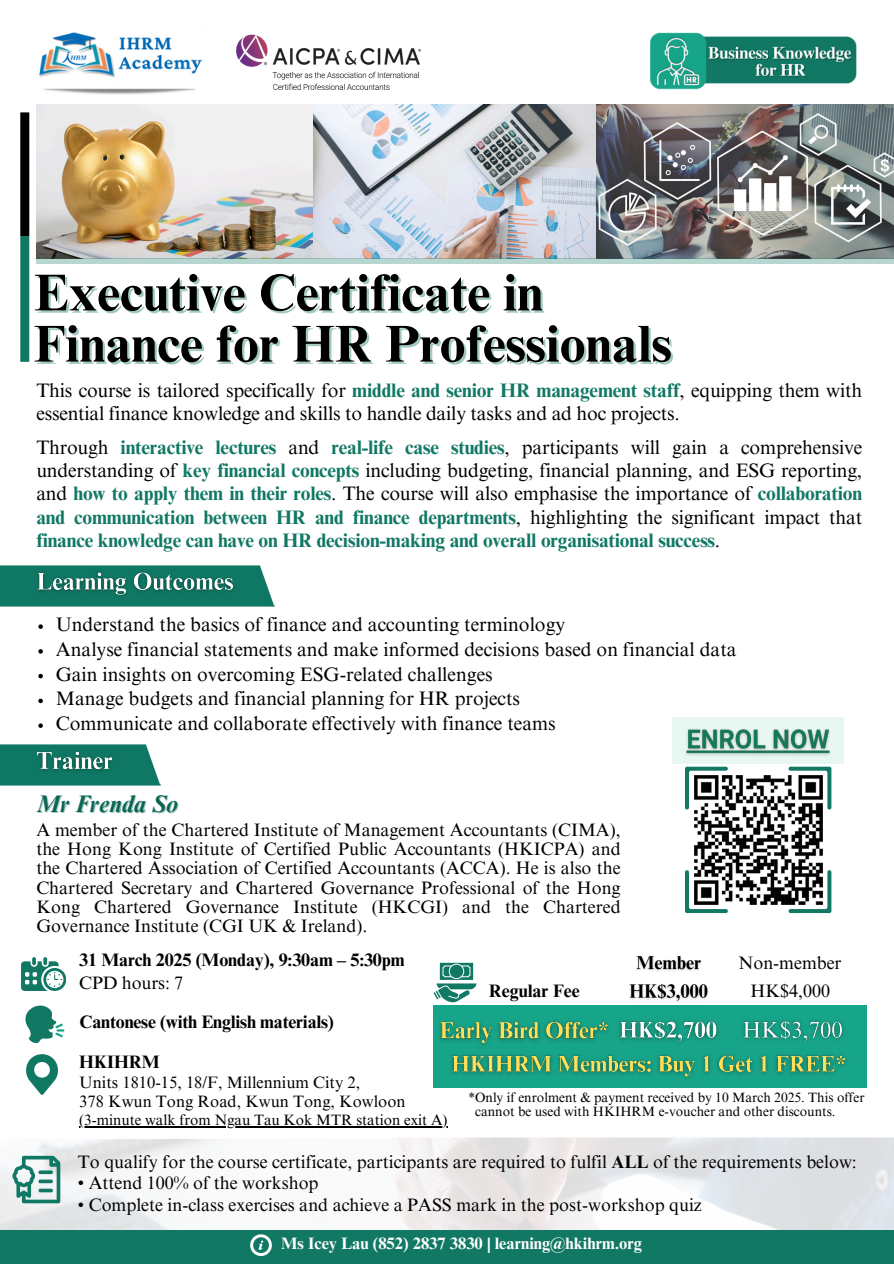
<style>
.page{position:relative;width:894px;height:1264px;background:#fff}
.page>*{position:absolute;margin:0;border:0;box-sizing:border-box;transform-origin:0 0}
.t1{font:700 51.9px "Times NRMT Pro";color:#000}
.t2{font:italic 700 24px "Times NRMT Pro";color:#0c6453}
.t3{font:19.5px/23.2px "Times NRMT Pro";color:#000}
.t4{font:700 19.5px/23.2px "Times NRMT Pro";letter-spacing:-.01em;color:#117864;text-align:justify}
.t5{font:18px/19.2px "Times NRMT Pro";color:#000;text-align:justify}
.t6{font:700 18px "Times NRMT Pro";letter-spacing:-.005em;color:#000}
.t7{font:16.5px "Times NRMT Pro";color:#000}
.t8{font:700 16.5px "Times NRMT Pro";color:#fff}
.t9{font:15px "Times NRMT Pro";color:#000}
.t10{font:13.5px "Times NRMT Pro";color:#000}
.s1{font-weight:700;color:#117864}
.s2{font-weight:400;color:#000}
.s3{font-weight:700}
</style>
<div class="page">
<img style="left:39px;top:32px;width:163px;height:63px">
<img style="left:36px;top:105px;width:857px;height:153px">
<div style="left:36px;top:258px;width:857px;height:6px;background:#b8d6d0"></div>
<img style="left:0;top:565px;width:274px;height:42px">
<div style="left:0;top:1229px;width:893px;height:34px;background:#117864"></div>
<svg style="left:250px;top:1234px;width:21px;height:22px"></svg>
<svg style="left:433px;top:962px;width:43px;height:41px"></svg>
<div style="left:433px;top:1005px;width:433px;height:82px;background:#17a589"></div>
<svg style="left:25px;top:1005px;width:39px;height:38px"></svg>
<svg style="left:21px;top:957px;width:45px;height:33px"></svg>
<svg style="left:26px;top:1054px;width:32px;height:40px"></svg>
<img style="left:650px;top:33px;width:207px;height:57px">
<svg style="left:12px;top:1155px;width:48px;height:48px"></svg>
<img style="left:0;top:744px;width:160px;height:42px">
<div style="left:20px;top:112px;width:9px;height:124px;background:#000"></div>
<div style="left:20px;top:236px;width:9px;height:126px;background:#117864"></div>
<img style="left:236px;top:34px;width:185px;height:55px">
<svg style="left:787px;top:766px;width:44px;height:44px"></svg>
<svg style="left:685px;top:766px;width:43px;height:44px"></svg>
<svg style="left:787px;top:869px;width:44px;height:44px"></svg>
<svg style="left:685px;top:870px;width:43px;height:43px"></svg>
<div style="left:672px;top:717px;width:171px;height:46px;background:#e8f7f2"></div>
<img style="left:686px;top:729px;width:144px;height:27px">
<img style="left:694px;top:776px;width:128px;height:128px">
<svg style="left:38px;top:624px;width:5px;height:5px"></svg>
<svg style="left:38px;top:649px;width:5px;height:4px"></svg>
<svg style="left:38px;top:674px;width:5px;height:4px"></svg>
<svg style="left:38px;top:698px;width:5px;height:5px"></svg>
<svg style="left:38px;top:723px;width:5px;height:5px"></svg>
<img style="left:29px;top:565px;width:211px;height:38px">
<hr style="left:79px;top:1126px;width:368px;height:1px;background:#000">
<img style="left:636px;top:955px;width:66px;height:16px">
<img style="left:439px;top:1021px;width:169px;height:24px">
<img style="left:629px;top:984px;width:80px;height:18px">
<img style="left:619px;top:1021px;width:100px;height:21px">
<img style="left:743px;top:1020px;width:101px;height:22px">
<img style="left:451px;top:1055px;width:395px;height:23px">
<img style="left:29px;top:744px;width:90px;height:34px">
<p class="t1" style="left:34px;top:273px;width:510px">Executive Certificate in</p>
<p class="t1" style="left:34px;top:324px;width:639px">Finance for HR Professionals</p>
<p class="t3" style="left:36px;top:381px;width:827px">This course is tailored specifically for <span class="s1">middle and senior HR management staff</span>, equipping them with essential finance knowledge and skills to handle daily tasks and ad hoc projects.</p>
<p class="t4" style="left:36px;top:438px;width:827px"><span class="s2">Through</span> interactive lectures <span class="s2">and</span> real-life case studies<span class="s2">, participants will gain a comprehensive understanding of</span> key financial concepts <span class="s2">including budgeting, financial planning, and ESG reporting, and</span> how to apply them in their roles<span class="s2">. The course will also emphasise the importance of</span> collaboration and communication between HR and finance departments<span class="s2">, highlighting the significant impact that </span>finance knowledge can have on HR decision-making and overall organisational success<span class="s2">.</span></p>
<p class="t3" style="left:56px;top:615px;width:511px">Understand the basics of finance and accounting terminology</p>
<p class="t3" style="left:56px;top:640px;width:682px">Analyse financial statements and make informed decisions based on financial data</p>
<p class="t3" style="left:56px;top:664px;width:438px">Gain insights on overcoming ESG-related challenges</p>
<p class="t3" style="left:56px;top:689px;width:465px">Manage budgets and financial planning for HR projects</p>
<p class="t3" style="left:56px;top:714px;width:501px">Communicate and collaborate effectively with finance teams</p>
<h6 class="t2" style="left:36px;top:795px;width:143px">Mr Frenda So</h6>
<p class="t5" style="left:36px;top:822px;width:585px">A member of the Chartered Institute of Management Accountants (CIMA), the Hong Kong Institute of Certified Public Accountants (HKICPA) and the Chartered Association of Certified Accountants (ACCA). He is also the Chartered Secretary and Chartered Governance Professional of the Hong Kong Chartered Governance Institute (HKCGI) and the Chartered Governance Institute (CGI UK &amp; Ireland).</p>
<p class="t6" style="left:79px;top:953px;width:327px">31 March 2025 (Monday), 9:30am – 5:30pm</p>
<p class="t5" style="left:79px;top:975px;width:105px">CPD hours: 7</p>
<p class="t6" style="left:80px;top:1015px;width:256px">Cantonese (with English materials)</p>
<p class="t6" style="left:488px;top:984px;width:92px">Regular Fee</p>
<p class="t5" style="left:738px;top:955px;width:104px">Non-member</p>
<h4 class="t5" style="left:750px;top:983px;width:81px">HK$4,000</h4>
<p class="t6" style="left:79px;top:1054px;width:82px">HKIHRM</p>
<p class="t7" style="left:79px;top:1076px;width:282px">Units 1810-15, 18/F, Millennium City 2,</p>
<p class="t7" style="left:79px;top:1095px;width:328px">378 Kwun Tong Road, Kwun Tong, Kowloon</p>
<p class="t9" style="left:79px;top:1114px;width:369px">(3-minute walk from Ngau Tau Kok MTR station exit A)</p>
<p class="t10" style="left:468px;top:1092px;width:397px">*Only if enrolment &amp; payment received by 10 March 2025. This offer</p>
<p class="t10" style="left:475px;top:1105px;width:362px">cannot be used with HKIHRM e-voucher and other discounts.</p>
<p class="t5" style="left:78px;top:1154px;width:780px">To qualify for the course certificate, participants are required to fulfil <span class="s3">ALL</span> of the requirements below:</p>
<p class="t5" style="left:78px;top:1175px;width:242px">• Attend 100% of the workshop</p>
<p class="t5" style="left:78px;top:1197px;width:625px">• Complete in-class exercises and achieve a PASS mark in the post-workshop quiz</p>
<p class="t8" style="left:281px;top:1236px;width:362px">Ms Icey Lau (852) 2837 3830 | learning@hkihrm.org</p>
</div>
